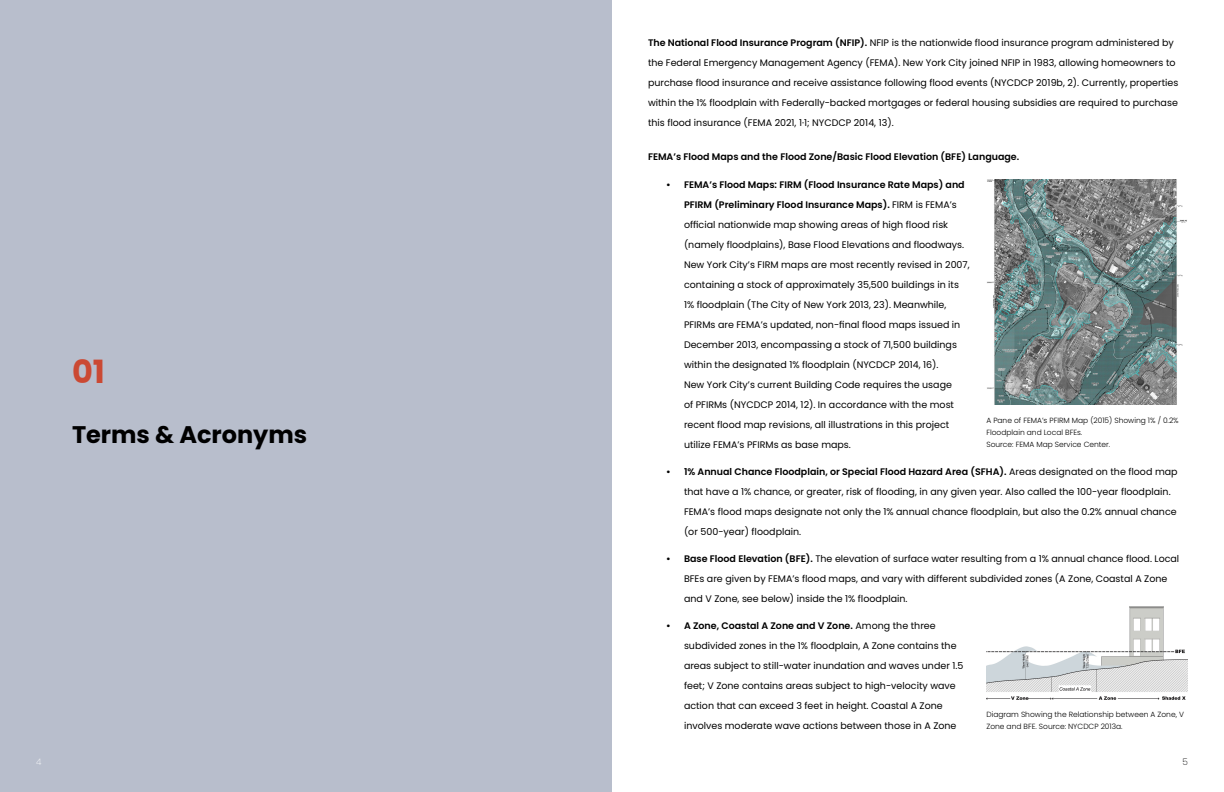
<style>
.page{position:relative;width:1224px;height:792px;background:#fff}
.page>*{position:absolute;margin:0;border:0;box-sizing:border-box;transform-origin:0 0}
.t1{font:700 32px "Poppins";color:#cb4933}
.t2{font:700 24px "Poppins";color:#000}
.Text{font:9.5px/20px "Poppins";color:#000}
.Text-2{font:600 9.5px "Poppins";color:#000}
.t3{font:200 9px "Poppins";color:#000}
.t4{font:200 9px "Poppins";color:#fff}
.Image_Caption{font:300 7.5px/12px "Poppins";color:#000}
.s1{font-weight:600}
</style>
<div class="page">
<div style="left:0;top:0;width:612px;height:792px;background:#b8becc"></div>
<img style="left:987px;top:180px;width:200px;height:225px">
<img style="left:986px;top:606px;width:202px;height:94px">
<p class="t1" style="left:72px;top:353px;width:34px">01</p>
<p class="t2" style="left:72px;top:420px;width:237px">Terms &amp; Acronyms</p>
<p class="t4" style="left:36px;top:757px;width:7px">4</p>
<p class="Text" style="left:648px;top:33px;width:532px"><span class="s1">The National Flood Insurance Program (NFIP).</span> NFIP is the nationwide flood insurance program administered by the Federal Emergency Management Agency (FEMA). New York City joined NFIP in 1983, allowing homeowners to purchase flood insurance and receive assistance following flood events (NYCDCP 2019b, 2). Currently, properties within the 1% floodplain with Federally-backed mortgages or federal housing subsidies are required to purchase this flood insurance (FEMA 2021, 1·1; NYCDCP 2014, 13).</p>
<p class="Text-2" style="left:648px;top:152px;width:373px">FEMA’s Flood Maps and the Flood Zone/Basic Flood Elevation (BFE) Language.</p>
<p class="Text" style="left:684px;top:174px;width:287px;text-indent:-18px"><span class="s1">• FEMA’s Flood Maps: FIRM (Flood Insurance Rate Maps) and PFIRM (Preliminary Flood Insurance Maps).</span> FIRM is FEMA’s official nationwide map showing areas of high flood risk (namely floodplains), Base Flood Elevations and floodways.<br>New York City’s FIRM maps are most recently revised in 2007, containing a stock of approximately 35,500 buildings in its 1% floodplain (The City of New York 2013, 23). Meanwhile, PFIRMs are FEMA’s updated, non-final flood maps issued in December 2013, encompassing a stock of 71,500 buildings within the designated 1% floodplain (NYCDCP 2014, 16).<br>New York City’s current Building Code requires the usage<br>of PFIRMs (NYCDCP 2014, 12). In accordance with the most recent flood map revisions, all illustrations in this project utilize FEMA’s PFIRMs as base maps.</p>
<p class="Text" style="left:684px;top:461px;width:495px;text-indent:-18px"><span class="s1">• 1% Annual Chance Floodplain, or Special Flood Hazard Area (SFHA).</span> Areas designated on the flood map that have a 1% chance, or greater, risk of flooding, in any given year. Also called the 100-year floodplain.<br>FEMA’s flood maps designate not only the 1% annual chance floodplain, but also the 0.2% annual chance (or 500-year) floodplain.</p>
<p class="Text" style="left:684px;top:549px;width:497px;text-indent:-18px"><span class="s1">• Base Flood Elevation (BFE).</span> The elevation of surface water resulting from a 1% annual chance flood. Local<br>BFEs are given by FEMA’s flood maps, and vary with different subdivided zones (A Zone, Coastal A Zone and V Zone, see below) inside the 1% floodplain.</p>
<p class="Text" style="left:684px;top:616px;width:281px;text-indent:-18px"><span class="s1">• A Zone, Coastal A Zone and V Zone.</span> Among the three subdivided zones in the 1% floodplain, A Zone contains the areas subject to still-water inundation and waves under 1.5 feet; V Zone contains areas subject to high-velocity wave action that can exceed 3 feet in height. Coastal A Zone involves moderate wave actions between those in A Zone</p>
<p class="Image_Caption" style="left:986px;top:415px;width:194px">A Pane of FEMA’s PFIRM Map (2015) Showing 1% / 0.2%<br>Floodplain and Local BFEs.</p>
<p class="Image_Caption" style="left:986px;top:439px;width:125px">Source: FEMA Map Service Center.</p>
<p class="Image_Caption" style="left:986px;top:709px;width:199px">Diagram Showing the Relationship between A Zone, V<br>Zone and BFE. Source: NYCDCP 2013a.</p>
<p class="t3" style="left:1183px;top:757px;width:7px">5</p>
</div>
